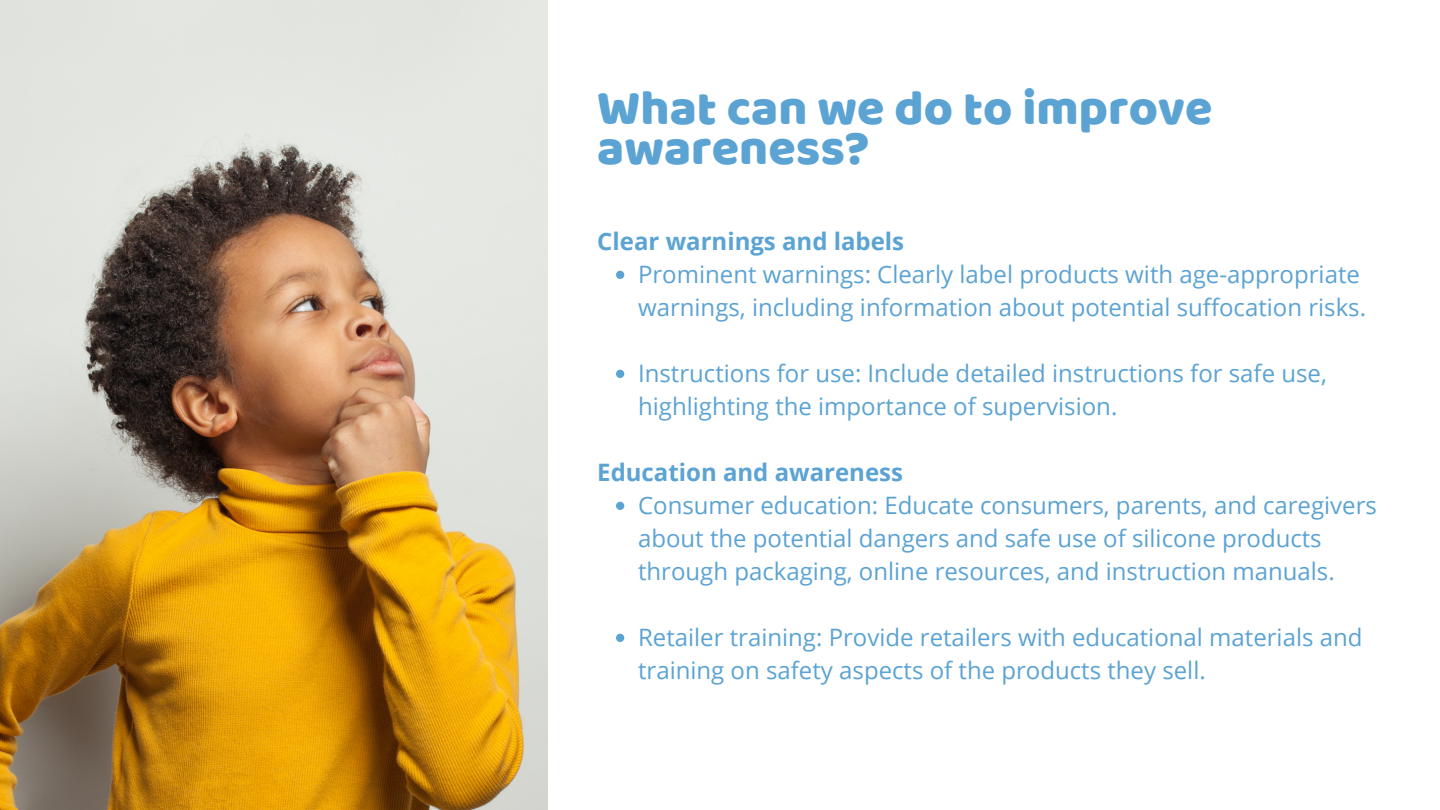
<style>
.page{position:relative;width:1440px;height:810px;background:#fff}
.page>*{position:absolute;margin:0;border:0;box-sizing:border-box;transform-origin:0 0}
.t1{font:50px/39.8px "Baloo";color:#5ba3d3}
.t2{font:24px/33px "Open Sans";color:#5ba3d3}
.t3{font:700 24px "Open Sans";color:#5ba3d3}
</style>
<div class="page">
<img style="left:0;top:0;width:547px;height:810px">
<svg style="left:616px;top:271px;width:8px;height:8px"></svg>
<svg style="left:616px;top:370px;width:8px;height:8px"></svg>
<svg style="left:616px;top:502px;width:8px;height:8px"></svg>
<svg style="left:616px;top:634px;width:8px;height:8px"></svg>
<p class="t1" style="left:597px;top:87px;width:617px">What can we do to improve awareness?</p>
<p class="t3" style="left:597px;top:225px;width:308px">Clear warnings and labels</p>
<p class="t2" style="left:638px;top:258px;width:730px">Prominent warnings: Clearly label products with age-appropriate warnings, including information about potential suffocation risks.</p>
<p class="t2" style="left:638px;top:357px;width:690px">Instructions for use: Include detailed instructions for safe use, highlighting the importance of supervision.</p>
<p class="t3" style="left:597px;top:456px;width:307px">Education and awareness</p>
<p class="t2" style="left:638px;top:489px;width:740px">Consumer education: Educate consumers, parents, and caregivers about the potential dangers and safe use of silicone products through packaging, online resources, and instruction manuals.</p>
<p class="t2" style="left:638px;top:621px;width:726px">Retailer training: Provide retailers with educational materials and training on safety aspects of the products they sell.</p>
</div>
